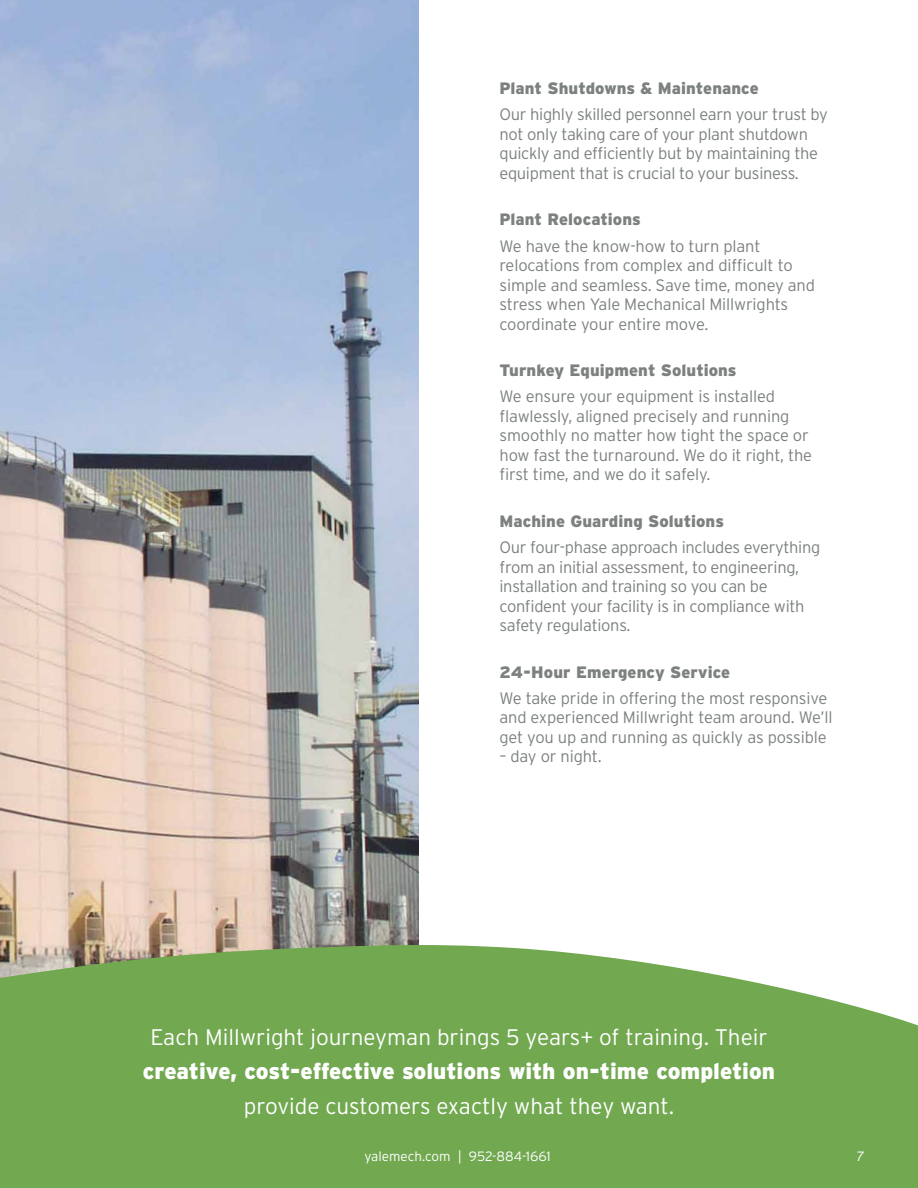
<style>
.page{position:relative;width:918px;height:1188px;background:#fff}
.page>*{position:absolute;margin:0;border:0;box-sizing:border-box;transform-origin:0 0}
.t1{font:300 22.5px "Interstate";color:#fff}
.t2{font:900 22.5px "Interstate";color:#fff}
.t3{font:300 16.5px/19.5px "Interstate";letter-spacing:-.02em;color:#7c8180}
.t4{font:900 16.5px "Interstate";letter-spacing:.005em;color:#7c8180}
.t5{font:300 13.5px "Interstate";color:#fff}
.t6{font:italic 300 13.5px "Interstate";color:#fff}
</style>
<div class="page">
<img style="left:0;top:0;width:418px;height:944px">
<svg style="left:0;top:944px;width:918px;height:244px;background:#7bad5c"></svg>
<p class="t4" style="left:500px;top:79px;width:261px">Plant Shutdowns &amp; Maintenance</p>
<p class="t3" style="left:500px;top:105px;width:330px">Our highly skilled personnel earn your trust by not only taking care of your plant shutdown quickly and efficiently but by maintaining the equipment that is crucial to your business.</p>
<p class="t4" style="left:500px;top:210px;width:143px">Plant Relocations</p>
<p class="t3" style="left:500px;top:236px;width:317px">We have the know-how to turn plant relocations from complex and difficult to simple and seamless. Save time, money and stress when Yale Mechanical Millwrights coordinate your entire move.</p>
<p class="t4" style="left:500px;top:361px;width:239px">Turnkey Equipment Solutions</p>
<p class="t3" style="left:500px;top:387px;width:314px">We ensure your equipment is installed flawlessly, aligned precisely and running smoothly no matter how tight the space or how fast the turnaround. We do it right, the first time, and we do it safely.</p>
<p class="t4" style="left:500px;top:512px;width:226px">Machine Guarding Solutions</p>
<p class="t3" style="left:500px;top:538px;width:322px">Our four-phase approach includes everything from an initial assessment, to engineering, installation and training so you can be confident your facility is in compliance with safety regulations.</p>
<p class="t4" style="left:500px;top:662px;width:232px">24-Hour Emergency Service</p>
<p class="t3" style="left:500px;top:688px;width:335px">We take pride in offering the most responsive and experienced Millwright team around. We’ll get you up and running as quickly as possible</p>
<p class="t3" style="left:500px;top:747px;width:104px">– day or night.</p>
<h1 class="t1" style="left:150px;top:1024px;width:619px">Each Millwright journeyman brings 5 years+ of training. Their</h1>
<h1 class="t2" style="left:143px;top:1058px;width:634px">creative, cost-effective solutions with on-time completion</h1>
<h1 class="t1" style="left:244px;top:1093px;width:432px">provide customers exactly what they want.</h1>
<p class="t5" style="left:365px;top:1149px;width:188px">yalemech.com | 952-884-1661</p>
<p class="t6" style="left:857px;top:1149px;width:9px">7</p>
</div>
